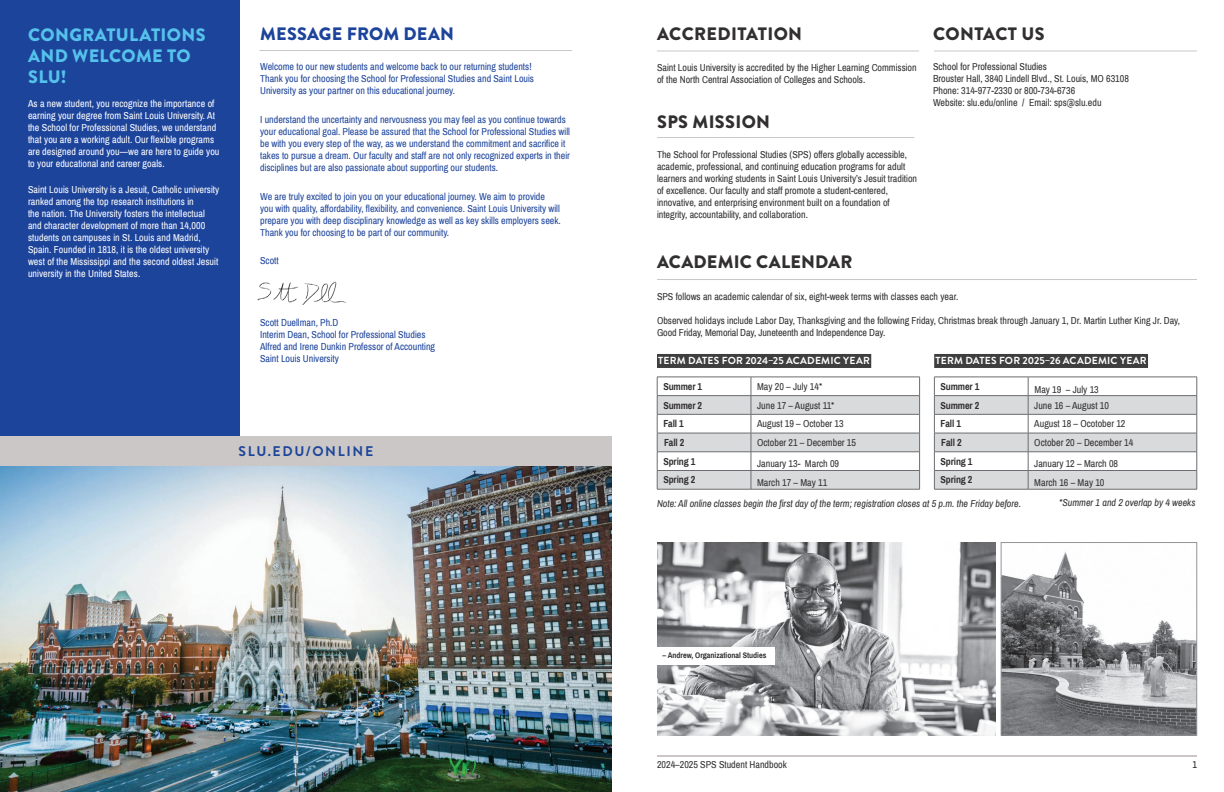
<style>
.page{position:relative;width:1224px;height:792px;background:#fff}
.page>*{position:absolute;margin:0;border:0;box-sizing:border-box;transform-origin:0 0}
.Bullets{font:900 18px "Brandon Grotesque";letter-spacing:.02em;color:#312f30}
.Bullets-2{font:900 18px/21px "Brandon Grotesque";letter-spacing:.02em;color:#55c2eb}
.section_head{font:900 18px "Brandon Grotesque";letter-spacing:.01em;color:#312f30}
.section_head-2{font:900 18px "Brandon Grotesque";letter-spacing:.01em;color:#1d449b}
.body_copy{font:700 14px "Brandon Grotesque";letter-spacing:.12em;color:#1d449b}
.highlighted_headers{font:700 10.2px "Brandon Grotesque";letter-spacing:.02em;color:#fff}
.body_copy-2{font:10px/12px "Archivo Narrow";color:#1d449b}
.Text{font:10px/12px "Archivo Narrow";color:#312f30}
.Text-2{font:10px/12px "Archivo Narrow";letter-spacing:.005em;color:#fff}
.body_copy-3{font:10px/12px "Archivo Narrow";color:#312f30}
.main_body_copy{font:10px "Archivo Narrow";color:#312f30}
.main_body_copy-2{font:italic 10px "Archivo Narrow";color:#312f30}
.body_copy-4{font:700 10px "Archivo Narrow";letter-spacing:-.01em;color:#312f30}
.t1{font:10px "Archivo Narrow";color:#231f20}
.Text-3{font:700 8px "Archivo Narrow";color:#312f30}
</style>
<div class="page">
<hr style="left:657px;top:755px;width:540px;height:2px;background:#cac7c6">
<hr style="left:657px;top:50px;width:540px;height:2px;background:#cac7c6">
<div style="left:0;top:0;width:240px;height:436px;background:#1d449b"></div>
<hr style="left:657px;top:279px;width:540px;height:1px;background:#cac7c6">
<hr style="left:259px;top:50px;width:313px;height:1px;background:#cac7c6">
<hr style="left:657px;top:137px;width:257px;height:1px;background:#cac7c6">
<div style="left:920px;top:34px;width:14px;height:62px;background:#fff"></div>
<hr style="left:934px;top:489px;width:94px;height:1px;background:#6c6d70">
<svg style="left:934px;top:377px;width:264px;height:112px"></svg>
<hr style="left:1028px;top:489px;width:169px;height:1px;background:#6c6d70">
<div style="left:934px;top:354px;width:214px;height:14px;background:#3e3e3f"></div>
<img style="left:1003px;top:552px;width:192px;height:181px">
<div style="left:1001px;top:542px;width:196px;height:193px;border:1px solid #939598"></div>
<hr style="left:657px;top:489px;width:94px;height:1px;background:#6c6d70">
<svg style="left:657px;top:377px;width:263px;height:112px"></svg>
<hr style="left:751px;top:489px;width:169px;height:1px;background:#6c6d70">
<div style="left:657px;top:354px;width:214px;height:14px;background:#3e3e3f"></div>
<img style="left:257px;top:281px;width:90px;height:23px">
<img style="left:0;top:465px;width:612px;height:327px">
<div style="left:0;top:436px;width:612px;height:29px;background:#cac7c6"></div>
<img style="left:657px;top:543px;width:339px;height:192px">
<div style="left:649px;top:647px;width:126px;height:17px;background:#fff"></div>
<p class="Bullets-2" style="left:28px;top:24px;width:179px">CONGRATULATIONS<br>AND WELCOME TO<br>SLU!</p>
<p class="Text-2" style="left:28px;top:98px;width:193px">As a new student, you recognize the importance of earning your degree from Saint Louis University. At the School for Professional Studies, we understand that you are a working adult. Our flexible programs are designed around you—we are here to guide you to your educational and career goals.</p>
<p class="Text-2" style="left:28px;top:184px;width:193px">Saint Louis University is a Jesuit, Catholic university ranked among the top research institutions in<br>the nation. The University fosters the intellectual and character development of more than 14,000 students on campuses in St. Louis and Madrid, Spain. Founded in 1818, it is the oldest university west of the Mississippi and the second oldest Jesuit university in the United States.</p>
<p class="section_head-2" style="left:260px;top:21px;width:195px">MESSAGE FROM DEAN</p>
<p class="body_copy-2" style="left:260px;top:61px;width:275px">Welcome to our new students and welcome back to our returning students!<br>Thank you for choosing the School for Professional Studies and Saint Louis<br>University as your partner on this educational journey.</p>
<p class="body_copy-2" style="left:260px;top:114px;width:311px">I understand the uncertainty and nervousness you may feel as you continue towards your educational goal. Please be assured that the School for Professional Studies will be with you every step of the way, as we understand the commitment and sacrifice it takes to pursue a dream. Our faculty and staff are not only recognized experts in their disciplines but are also passionate about supporting our students.</p>
<p class="body_copy-2" style="left:260px;top:190px;width:302px">We are truly excited to join you on your educational journey. We aim to provide<br>you with quality, affordability, flexibility, and convenience. Saint Louis University will prepare you with deep disciplinary knowledge as well as key skills employers seek.<br>Thank you for choosing to be part of our community.</p>
<p class="body_copy-2" style="left:260px;top:255px;width:20px">Scott</p>
<p class="body_copy-2" style="left:260px;top:316px;width:177px">Scott Duellman, Ph.D<br>Interim Dean, School for Professional Studies Alfred and Irene Dunkin Professor of Accounting Saint Louis University</p>
<p class="body_copy" style="left:239px;top:441px;width:136px">SLU.EDU/ONLINE</p>
<p class="Bullets" style="left:657px;top:21px;width:147px">ACCREDITATION</p>
<p class="Text" style="left:657px;top:61px;width:261px">Saint Louis University is accredited by the Higher Learning Commission of the North Central Association of Colleges and Schools.</p>
<p class="Bullets" style="left:657px;top:109px;width:115px">SPS MISSION</p>
<p class="Text" style="left:657px;top:149px;width:262px">The School for Professional Studies (SPS) offers globally accessible, academic, professional, and continuing education programs for adult learners and working students in Saint Louis University’s Jesuit tradition of excellence. Our faculty and staff promote a student-centered, innovative, and enterprising environment built on a foundation of integrity, accountability, and collaboration.</p>
<p class="section_head" style="left:657px;top:249px;width:197px">ACADEMIC CALENDAR</p>
<p class="Bullets" style="left:933px;top:21px;width:113px">CONTACT US</p>
<p class="Text" style="left:933px;top:60px;width:197px">School for Professional Studies<br>Brouster Hall, 3840 Lindell Blvd., St. Louis, MO 63108<br>Phone: 314-977-2330 or 800-734-6736<br>Website: slu.edu/online / Email: sps@slu.edu</p>
<p class="body_copy-3" style="left:657px;top:291px;width:303px">SPS follows an academic calendar of six, eight-week terms with classes each year.</p>
<p class="body_copy-3" style="left:657px;top:315px;width:524px">Observed holidays include Labor Day, Thanksgiving and the following Friday, Christmas break through January 1, Dr. Martin Luther King Jr. Day,<br>Good Friday, Memorial Day, Juneteenth and Independence Day.</p>
<p class="highlighted_headers" style="left:658px;top:354px;width:213px">TERM DATES FOR 2024–25 ACADEMIC YEAR</p>
<p class="body_copy-4" style="left:663px;top:380px;width:40px">Summer 1</p>
<p class="main_body_copy" style="left:757px;top:380px;width:67px">May 20 – July 14*</p>
<p class="body_copy-4" style="left:663px;top:399px;width:40px">Summer 2</p>
<p class="main_body_copy" style="left:757px;top:399px;width:79px">June 17 – August 11*</p>
<p class="body_copy-4" style="left:663px;top:418px;width:22px">Fall 1</p>
<p class="main_body_copy" style="left:757px;top:418px;width:88px">August 19 – October 13</p>
<p class="body_copy-4" style="left:664px;top:436px;width:22px">Fall 2</p>
<p class="main_body_copy" style="left:757px;top:436px;width:100px">October 21 – December 15</p>
<p class="body_copy-4" style="left:663px;top:455px;width:33px">Spring 1</p>
<p class="main_body_copy" style="left:757px;top:457px;width:84px">January 13- March 09</p>
<p class="body_copy-4" style="left:663px;top:474px;width:33px">Spring 2</p>
<p class="main_body_copy" style="left:757px;top:476px;width:72px">March 17 – May 11</p>
<p class="highlighted_headers" style="left:936px;top:354px;width:213px">TERM DATES FOR 2025–26 ACADEMIC YEAR</p>
<p class="body_copy-4" style="left:941px;top:380px;width:40px">Summer 1</p>
<p class="main_body_copy" style="left:1035px;top:383px;width:66px">May 19 – July 13</p>
<p class="body_copy-4" style="left:941px;top:399px;width:40px">Summer 2</p>
<p class="main_body_copy" style="left:1034px;top:399px;width:76px">June 16 – August 10</p>
<p class="body_copy-4" style="left:941px;top:418px;width:22px">Fall 1</p>
<p class="main_body_copy" style="left:1034px;top:418px;width:93px">August 18 – Ocotober 12</p>
<p class="body_copy-4" style="left:941px;top:436px;width:22px">Fall 2</p>
<p class="main_body_copy" style="left:1034px;top:436px;width:100px">October 20 – December 14</p>
<p class="body_copy-4" style="left:941px;top:455px;width:33px">Spring 1</p>
<p class="main_body_copy" style="left:1034px;top:457px;width:85px">January 12 – March 08</p>
<p class="body_copy-4" style="left:941px;top:474px;width:33px">Spring 2</p>
<p class="main_body_copy" style="left:1034px;top:476px;width:72px">March 16 – May 10</p>
<p class="main_body_copy-2" style="left:657px;top:498px;width:366px">Note: All online classes begin the first day of the term; registration closes at 5 p.m. the Friday before.</p>
<p class="main_body_copy-2" style="left:1059px;top:497px;width:138px">*Summer 1 and 2 overlap by 4 weeks</p>
<p class="Text-3" style="left:663px;top:651px;width:105px">– Andrew, Organizational Studies</p>
<p class="Text" style="left:657px;top:759px;width:131px">2024–2025 SPS Student Handbook</p>
<p class="t1" style="left:1192px;top:759px;width:6px">1</p>
</div>
